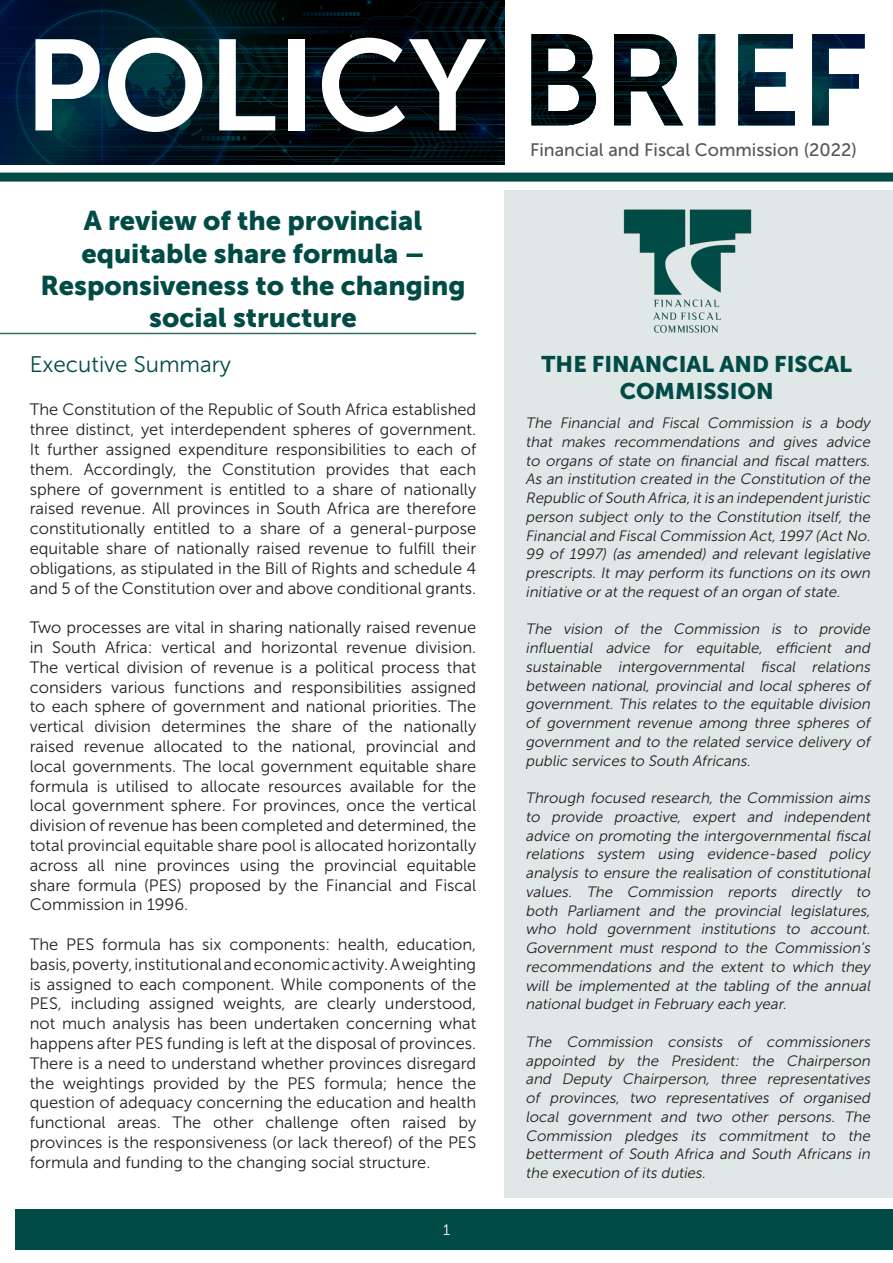
<style>
.page{position:relative;width:893px;height:1263px;background:#fff}
.page>*{position:absolute;margin:0;border:0;box-sizing:border-box;transform-origin:0 0}
.t1{font:128.55px "Museo Sans 700";color:#fff}
.Heading{font:27px/32.4px "Museo Sans 900";color:#004b45;text-align:center}
.t2{font:22.5px/27px "Museo Sans 900";color:#004b45;text-align:center}
.Sub-heading{font:22.5px "Museo Sans 300";color:#004b45}
.t3{font:18px "Museo Sans 500";color:#57585a}
.Body_copy{font:16.5px/19.8px "Museo Sans 300";color:#231f20;text-align:justify}
.t4{font:italic 15px/18.8px "Museo Sans 300";color:#231f20}
.t5{font:15px "Museo Sans 300";color:#fff}
</style>
<div class="page">
<svg style="left:531px;top:34px;width:334px;height:91px"></svg>
<svg style="left:0;top:0;width:499px;height:164px;background:#00141f"></svg>
<div style="left:0;top:173px;width:893px;height:9px;background:#004b45"></div>
<div style="left:504px;top:190px;width:389px;height:1007px;background:#e0e7e7"></div>
<div style="left:16px;top:1209px;width:877px;height:41px;background:#004b45"></div>
<hr style="left:0;top:333px;width:476px;height:1px;background:#336f6a">
<img style="left:623px;top:209px;width:129px;height:124px">
<p class="t1" style="left:24px;top:14px;width:464px">POLICY</p>
<p class="Heading" style="left:40px;top:204px;width:427px">A review of the provincial equitable share formula –<br>Responsiveness to the changing social structure</p>
<p class="Sub-heading" style="left:30px;top:352px;width:203px">Executive Summary</p>
<p class="Body_copy" style="left:30px;top:400px;width:448px">The Constitution of the Republic of South Africa established three distinct, yet interdependent spheres of government.<br>It further assigned expenditure responsibilities to each of them. Accordingly, the Constitution provides that each sphere of government is entitled to a share of nationally raised revenue. All provinces in South Africa are therefore constitutionally entitled to a share of a general-purpose equitable share of nationally raised revenue to fulfill their obligations, as stipulated in the Bill of Rights and schedule 4 and 5 of the Constitution over and above conditional grants.</p>
<p class="Body_copy" style="left:30px;top:618px;width:448px">Two processes are vital in sharing nationally raised revenue in South Africa: vertical and horizontal revenue division.<br>The vertical division of revenue is a political process that considers various functions and responsibilities assigned to each sphere of government and national priorities. The vertical division determines the share of the nationally raised revenue allocated to the national, provincial and local governments. The local government equitable share formula is utilised to allocate resources available for the local government sphere. For provinces, once the vertical division of revenue has been completed and determined, the total provincial equitable share pool is allocated horizontally across all nine provinces using the provincial equitable share formula (PES) proposed by the Financial and Fiscal Commission in 1996.</p>
<p class="Body_copy" style="left:30px;top:934px;width:448px">The PES formula has six components: health, education, basis, poverty, institutional and economic activity. A weighting is assigned to each component. While components of the PES, including assigned weights, are clearly understood, not much analysis has been undertaken concerning what happens after PES funding is left at the disposal of provinces.<br>There is a need to understand whether provinces disregard the weightings provided by the PES formula; hence the question of adequacy concerning the education and health functional areas. The other challenge often raised by provinces is the responsiveness (or lack thereof) of the PES formula and funding to the changing social structure.</p>
<p class="t5" style="left:443px;top:1222px;width:8px">1</p>
<p class="t3" style="left:530px;top:140px;width:328px">Financial and Fiscal Commission (2022)</p>
<p class="t2" style="left:542px;top:350px;width:312px">THE FINANCIAL AND FISCAL<br>COMMISSION</p>
<p class="t4" style="left:526px;top:414px;width:349px">The Financial and Fiscal Commission is a body that makes recommendations and gives advice to organs of state on financial and fiscal matters.<br>As an institution created in the Constitution of the Republic ofSouth Africa,itis an independentjuristic person subject only to the Constitution itself, the Financialand FiscalCommission Act,1997 (ActNo.<br>99 of 1997) (as amended) and relevant legislative prescripts. It may perform its functions on its own initiative or at the request of an organ of state.</p>
<p class="t4" style="left:526px;top:620px;width:349px;text-align:justify">The vision of the Commission is to provide influential advice for equitable, efficient and sustainable intergovernmental fiscal relations between national, provincial and local spheres of government. This relates to the equitable division of government revenue among three spheres of government and to the related service delivery of public services to South Africans.</p>
<p class="t4" style="left:526px;top:789px;width:349px">Through focused research, the Commission aims to provide proactive, expert and independent advice on promoting the intergovernmental fiscal relations system using evidence-based policy analysis to ensure the realisation of constitutional values. The Commission reports directly to both Parliament and the provincial legislatures, who hold government institutions to account.<br>Government must respond to the Commission’s recommendations and the extent to which they will be implemented at the tabling of the annual national budget in February each year.</p>
<p class="t4" style="left:526px;top:1032px;width:349px;text-align:justify">The Commission consists of commissioners appointed by the President: the Chairperson and Deputy Chairperson, three representatives of provinces, two representatives of organised local government and two other persons. The Commission pledges its commitment to the betterment of South Africa and South Africans in the execution of its duties.</p>
</div>
